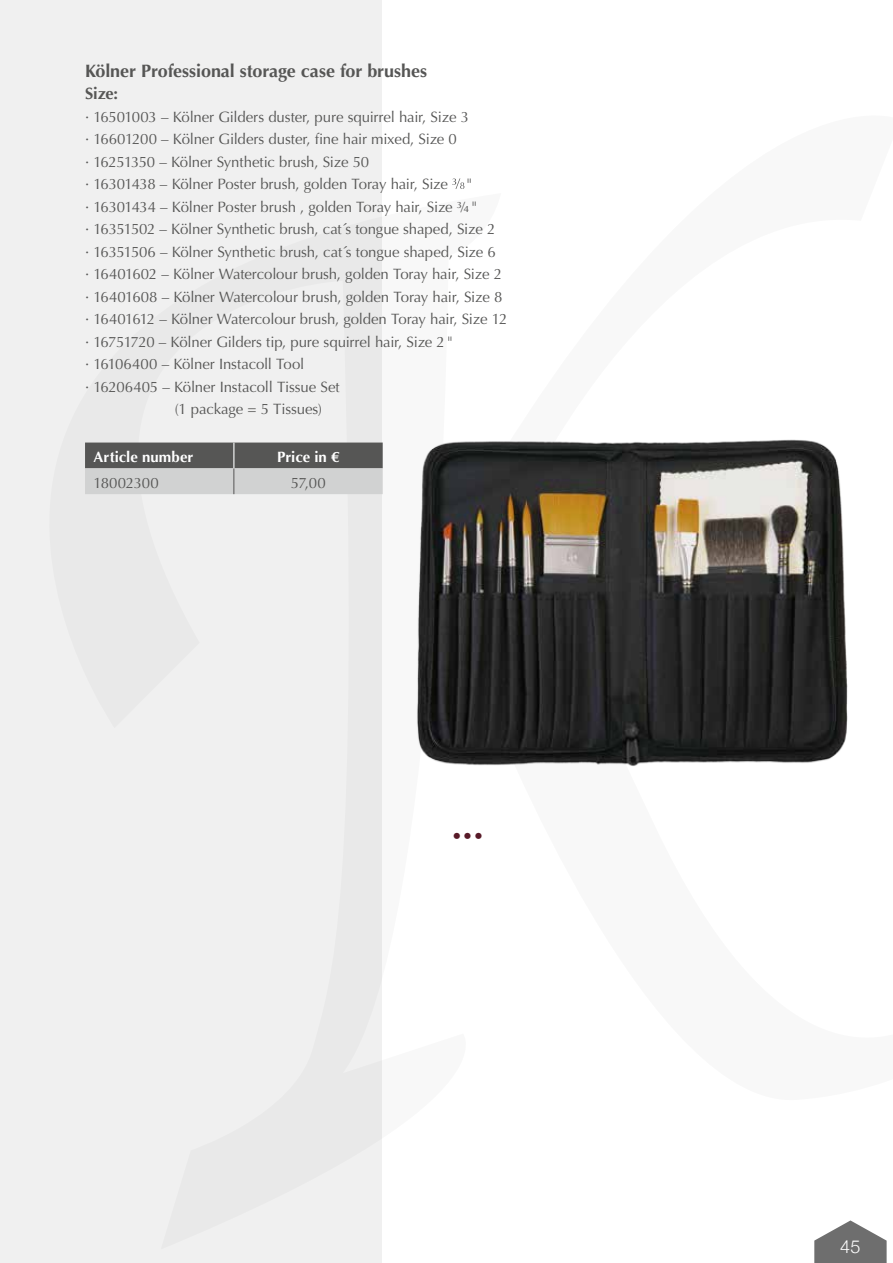
<style>
.page{position:relative;width:893px;height:1263px;background:#fff}
.page>*{position:absolute;margin:0;border:0;box-sizing:border-box;transform-origin:0 0}
.t1{font:700 18px "Optima";letter-spacing:-.005em;color:#565655}
.t2{font:700 18px "Optima";color:#581a28}
.t3{font:300 18px "Helvetica Neue";color:#fff}
.t4{font:700 16.5px "Optima";color:#565655}
.t5{font:15px/22.5px "Optima";letter-spacing:-.015em;color:#565655}
.t6{font:700 15px "Optima";color:#fff}
</style>
<div class="page">
<div style="left:0;top:0;width:382px;height:1263px;background:#f0f0f0"></div>
<svg style="left:814px;top:1220px;width:73px;height:43px"></svg>
<svg style="left:452px;top:178px;width:12px;height:11px"></svg>
<svg style="left:85px;top:442px;width:296px;height:52px;background:#949594"></svg>
<hr style="left:233px;top:443px;width:2px;height:25px;background:#d1d2d2">
<img style="left:381px;top:439px;width:467px;height:327px">
<p class="t1" style="left:85px;top:60px;width:344px">Kölner Professional storage case for brushes</p>
<p class="t4" style="left:85px;top:84px;width:35px">Size:</p>
<p class="t5" style="left:85px;top:105px;width:385px">· 16501003 – Kölner Gilders duster, pure squirrel hair, Size 3 · 16601200 – Kölner Gilders duster, fine hair mixed, Size 0<br>· 16251350 – Kölner Synthetic brush, Size 50<br>· 16301438 – Kölner Poster brush, golden Toray hair, Size</p>
<p class="t5" style="left:467px;top:173px;width:6px">"</p>
<p class="t5" style="left:85px;top:195px;width:393px">· 16301434 – Kölner Poster brush , golden Toray hair, Size ¾ "</p>
<p class="t5" style="left:85px;top:218px;width:412px">· 16351502 – Kölner Synthetic brush, cat´s tongue shaped, Size 2</p>
<p class="t5" style="left:85px;top:240px;width:412px">· 16351506 – Kölner Synthetic brush, cat´s tongue shaped, Size 6</p>
<p class="t5" style="left:85px;top:263px;width:418px">· 16401602 – Kölner Watercolour brush, golden Toray hair, Size 2</p>
<p class="t5" style="left:85px;top:285px;width:419px">· 16401608 – Kölner Watercolour brush, golden Toray hair, Size 8</p>
<p class="t5" style="left:85px;top:308px;width:424px">· 16401612 – Kölner Watercolour brush, golden Toray hair, Size 12</p>
<p class="t5" style="left:85px;top:330px;width:369px">· 16751720 – Kölner Gilders tip, pure squirrel hair, Size 2 "</p>
<p class="t5" style="left:85px;top:353px;width:221px">· 16106400 – Kölner Instacoll Tool</p>
<p class="t5" style="left:85px;top:375px;width:256px">· 16206405 – Kölner Instacoll Tissue Set</p>
<p class="t5" style="left:175px;top:398px;width:149px">(1 package = 5 Tissues)</p>
<p class="t6" style="left:94px;top:449px;width:101px">Article number</p>
<p class="t6" style="left:277px;top:449px;width:64px">Price in €</p>
<p class="t5" style="left:94px;top:472px;width:67px">18002300</p>
<p class="t5" style="left:291px;top:472px;width:36px">57,00</p>
<p class="t2" style="left:451px;top:825px;width:34px">•••</p>
<p class="t3" style="left:840px;top:1232px;width:22px">45</p>
</div>
